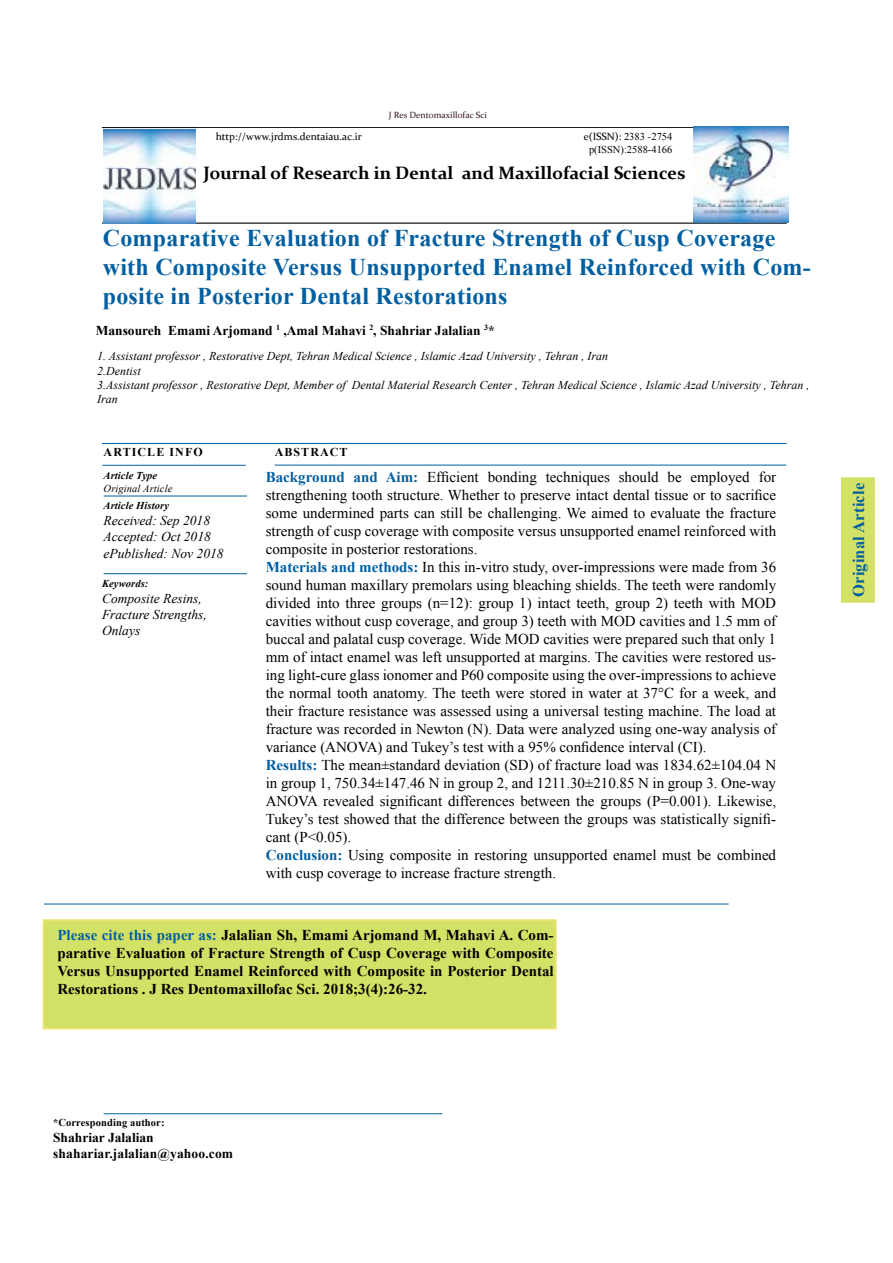
<style>
.page{position:relative;width:893px;height:1263px;background:#fff}
.page>*{position:absolute;margin:0;border:0;box-sizing:border-box;transform-origin:0 0}
.t1{font:700 24px/28.8px "Times New Roman";letter-spacing:.01em;color:#005fa1}
.t2{font:700 18px "Constantia";color:#000}
.t3{font:700 16.5px "Times New Roman";letter-spacing:.01em;color:#005fa1}
.t4{font:15px/18px "Times New Roman";color:#000}
.t5{font:700 15px/18px "Times New Roman";color:#000;text-align:justify}
.t6{font:700 13.5px/16.2px "Times New Roman";color:#000}
.t7{font:italic 13.5px/16.2px "Times New Roman";color:#000}
.t8{font:italic 12px/14.4px "Times New Roman";color:#000}
.t9{font:700 12px "Times New Roman";letter-spacing:.09em;color:#000}
.t10{font:10.5px "Constantia";color:#000}
.t11{font:italic 700 10.5px "Times New Roman";letter-spacing:.01em;color:#000}
.t12{font:700 10.5px "Times New Roman";letter-spacing:.01em;color:#000}
.t13{font:10.5px "Times New Roman";color:#000}
.t14{font:italic 10.5px "Times New Roman";letter-spacing:.01em;color:#000}
.t15{font:9px "Constantia";color:#381b23}
.s1{font-family:"Times New Roman"}
.s2{font-weight:700;color:#005fa1}
.s3{color:#005fa1}
</style>
<div class="page">
<hr style="left:102px;top:127px;width:685px;height:1px;background:#000">
<hr style="left:102px;top:222px;width:685px;height:2px;background:#000">
<hr style="left:102px;top:443px;width:685px;height:1px;background:#005fa1">
<hr style="left:275px;top:465px;width:511px;height:1px;background:#005fa1">
<hr style="left:102px;top:465px;width:144px;height:1px;background:#005fa1">
<hr style="left:104px;top:496px;width:143px;height:1px;background:#005fa1">
<hr style="left:104px;top:573px;width:143px;height:1px;background:#005fa1">
<hr style="left:44px;top:904px;width:685px;height:1px;background:#005fa1">
<div style="left:841px;top:477px;width:34px;height:126px;background:#d4e167"></div>
<hr style="left:104px;top:1113px;width:338px;height:1px;background:#005fa1">
<img style="left:104px;top:130px;width:92px;height:94px">
<img style="left:693px;top:127px;width:96px;height:95px">
<div style="left:43px;top:919px;width:514px;height:110px;background:#d4e167;border:2px solid #f3e579"></div>
<p class="t15" style="left:389px;top:109px;width:100px">J Res Dentomaxillofac Sci</p>
<p class="t10" style="left:216px;top:130px;width:148px">http://www.jrdms.dentaiau.ac.ir</p>
<p class="t10" style="left:584px;top:130px;width:90px">e(ISSN): <span class="s1">2383</span> -<span class="s1">2754</span></p>
<p class="t13" style="left:589px;top:142px;width:85px">p(ISSN):2588-4166</p>
<p class="t2" style="left:203px;top:161px;width:483px">Journal of Research in Dental and Maxillofacial Sciences</p>
<h1 class="t1" style="left:103px;top:223px;width:709px">Comparative Evaluation of Fracture Strength of Cusp Coverage with Composite Versus Unsupported Enamel Reinforced with Com&shy;posite in Posterior Dental Restorations</h1>
<p class="t6" style="left:96px;top:322px;width:401px">Mansoureh Emami Arjomand <sup>1</sup> ,Amal Mahavi <sup>2</sup>, Shahriar Jalalian <sup>3</sup>*</p>
<p class="t8" style="left:97px;top:349px;width:714px">1. Assistant professor , Restorative Dept, Tehran Medical Science , Islamic Azad University , Tehran , Iran<br>2.Dentist<br>3.Assistant professor , Restorative Dept, Member of Dental Material Research Center , Tehran Medical Science , Islamic Azad University , Tehran , Iran</p>
<p class="t9" style="left:104px;top:444px;width:101px">ARTICLE INFO</p>
<p class="t9" style="left:275px;top:444px;width:74px">ABSTRACT</p>
<p class="t11" style="left:104px;top:468px;width:55px">Article Type</p>
<p class="t14" style="left:104px;top:481px;width:70px">Original Article</p>
<p class="t11" style="left:104px;top:498px;width:67px">Article History</p>
<p class="t7" style="left:104px;top:512px;width:121px">Received: Sep 2018<br>Accepted: Oct 2018 ePublished: Nov 2018</p>
<p class="t11" style="left:102px;top:576px;width:48px">Keywords:</p>
<p class="t7" style="left:102px;top:590px;width:106px">Composite Resins,<br>Fracture Strengths,<br>Onlays</p>
<p class="t4" style="left:266px;top:468px;width:512px"><span class="s2">Background and Aim:</span> Efficient bonding techniques should be employed for strengthening tooth structure. Whether to preserve intact dental tissue or to sacrifice some undermined parts can still be challenging. We aimed to evaluate the fracture strength of cusp coverage with composite versus unsupported enamel reinforced with composite in posterior restorations.<br><span class="s2">Materials and methods:</span> In this in-vitro study, over-impressions were made from 36 sound human maxillary premolars using bleaching shields. The teeth were randomly divided into three groups (n=12): group 1) intact teeth, group 2) teeth with MOD cavities without cusp coverage, and group 3) teeth with MOD cavities and 1.5 mm of buccal and palatal cusp coverage. Wide MOD cavities were prepared such that only 1 mm of intact enamel was left unsupported at margins. The cavities were restored us&shy;ing light-cure glass ionomer and P60 composite using the over-impressions to achieve the normal tooth anatomy. The teeth were stored in water at 37°C for a week, and their fracture resistance was assessed using a universal testing machine. The load at fracture was recorded in Newton (N). Data were analyzed using one-way analysis of variance (ANOVA) and Tukey’s test with a 95% confidence interval (CI).<br><span class="s2">Results:</span> The mean±standard deviation (SD) of fracture load was 1834.62±104.04 N in group 1, 750.34±147.46 N in group 2, and 1211.30±210.85 N in group 3. One-way ANOVA revealed significant differences between the groups (P=0.001). Likewise, Tukey’s test showed that the difference between the groups was statistically signifi&shy;cant (P&lt;0.05).<br><span class="s2">Conclusion:</span> Using composite in restoring unsupported enamel must be combined with cusp coverage to increase fracture strength.</p>
<p class="t5" style="left:57px;top:926px;width:498px"><span class="s3">Please cite this paper as:</span> Jalalian Sh, Emami Arjomand M, Mahavi A. Com&shy;parative Evaluation of Fracture Strength of Cusp Coverage with Composite Versus Unsupported Enamel Reinforced with Composite in Posterior Dental Restorations . J Res Dentomaxillofac Sci. 2018;3(4):26-32.</p>
<p class="t3" style="left:847px;top:597px;width:115px;rotate:-90deg">Original Article</p>
<p class="t12" style="left:53px;top:1115px;width:113px">*Corresponding author:</p>
<p class="t6" style="left:53px;top:1129px;width:181px">Shahriar Jalalian shahariar.jalalian@yahoo.com</p>
<p class="t13" style="left:68px;top:1135px;width:12px">26</p>
</div>
